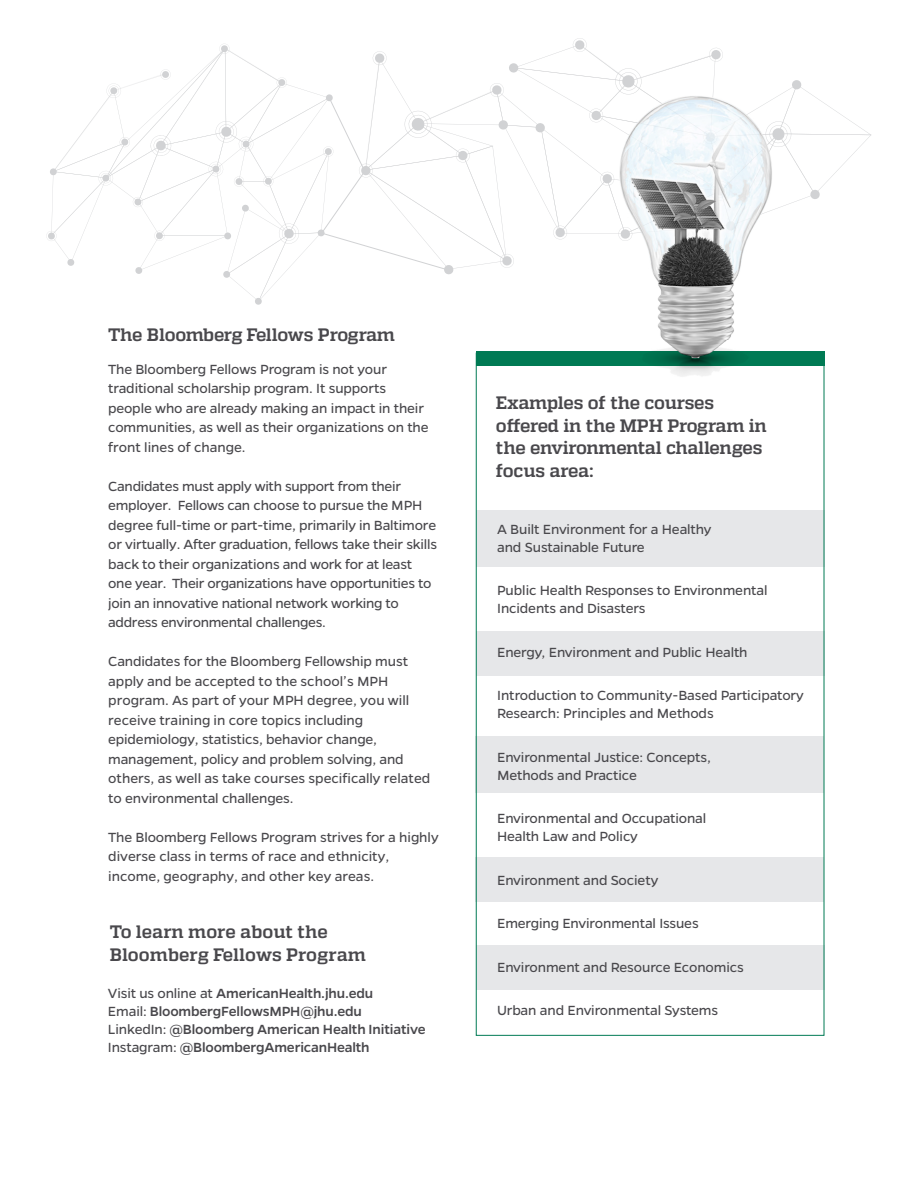
<style>
.page{position:relative;width:918px;height:1188px;background:#fff}
.page>*{position:absolute;margin:0;border:0;box-sizing:border-box;transform-origin:0 0}
.t1{font:700 18px/22.5px "Quadon";letter-spacing:-.01em;color:#49484c}
.t2{font:15px/19.5px "Gentona";letter-spacing:-.01em;color:#49484c}
.t3{font:500 15px/18px "Gentona";letter-spacing:-.01em;color:#49484c}
.s1{font-weight:400}
</style>
<div class="page">
<div style="left:476px;top:736px;width:348px;height:57px;background:#e6e7e9"></div>
<div style="left:476px;top:510px;width:348px;height:57px;background:#e6e7e9"></div>
<div style="left:476px;top:631px;width:349px;height:44px;background:#e6e7e9"></div>
<div style="left:476px;top:946px;width:349px;height:44px;background:#e6e7e9"></div>
<div style="left:476px;top:857px;width:348px;height:45px;background:#e6e7e9"></div>
<svg style="left:46px;top:38px;width:825px;height:267px"></svg>
<div style="left:476px;top:352px;width:348px;height:14px;background:#007a54"></div>
<img style="left:531px;top:339px;width:294px;height:39px">
<img style="left:532px;top:94px;width:325px;height:245px">
<p class="t1" style="left:108px;top:323px;width:288px">The Bloomberg Fellows Program</p>
<p class="t2" style="left:108px;top:359px;width:322px">The Bloomberg Fellows Program is not your traditional scholarship program. It supports people who are already making an impact in their communities, as well as their organizations on the front lines of change.</p>
<p class="t2" style="left:108px;top:476px;width:330px">Candidates must apply with support from their employer. Fellows can choose to pursue the MPH degree full-time or part-time, primarily in Baltimore or virtually. After graduation, fellows take their skills back to their organizations and work for at least one year. Their organizations have opportunities to join an innovative national network working to address environmental challenges.</p>
<p class="t2" style="left:108px;top:652px;width:324px">Candidates for the Bloomberg Fellowship must apply and be accepted to the school’s MPH program. As part of your MPH degree, you will receive training in core topics including epidemiology, statistics, behavior change, management, policy and problem solving, and others, as well as take courses specifically related to environmental challenges.</p>
<p class="t2" style="left:108px;top:827px;width:332px">The Bloomberg Fellows Program strives for a highly diverse class in terms of race and ethnicity, income, geography, and other key areas.</p>
<p class="t1" style="left:110px;top:920px;width:258px;line-height:23.4px">To learn more about the<br>Bloomberg Fellows Program</p>
<p class="t3" style="left:108px;top:984px;width:319px"><span class="s1">Visit us online at</span> AmericanHealth.jhu.edu<br><span class="s1">Email:</span> BloombergFellowsMPH@jhu.edu<br><span class="s1">LinkedIn:</span> @Bloomberg American Health Initiative <span class="s1">Instagram:</span> @BloombergAmericanHealth</p>
<p class="t1" style="left:496px;top:392px;width:272px">Examples of the courses offered in the MPH Program in the environmental challenges focus area:</p>
<p class="t2" style="left:497px;top:520px;width:216px;line-height:18px">A Built Environment for a Healthy and Sustainable Future</p>
<p class="t2" style="left:497px;top:581px;width:272px;line-height:18px">Public Health Responses to Environmental<br>Incidents and Disasters</p>
<p class="t2" style="left:497px;top:642px;width:252px">Energy, Environment and Public Health</p>
<p class="t2" style="left:497px;top:686px;width:308px;line-height:18px">Introduction to Community-Based Participatory<br>Research: Principles and Methods</p>
<p class="t2" style="left:497px;top:748px;width:216px;line-height:18px">Environmental Justice: Concepts,<br>Methods and Practice</p>
<p class="t2" style="left:497px;top:809px;width:211px;line-height:18px">Environmental and Occupational<br>Health Law and Policy</p>
<p class="t2" style="left:497px;top:870px;width:163px">Environment and Society</p>
<p class="t2" style="left:497px;top:914px;width:203px">Emerging Environmental Issues</p>
<p class="t2" style="left:497px;top:957px;width:248px">Environment and Resource Economics</p>
<p class="t2" style="left:497px;top:1001px;width:223px">Urban and Environmental Systems</p>
</div>
